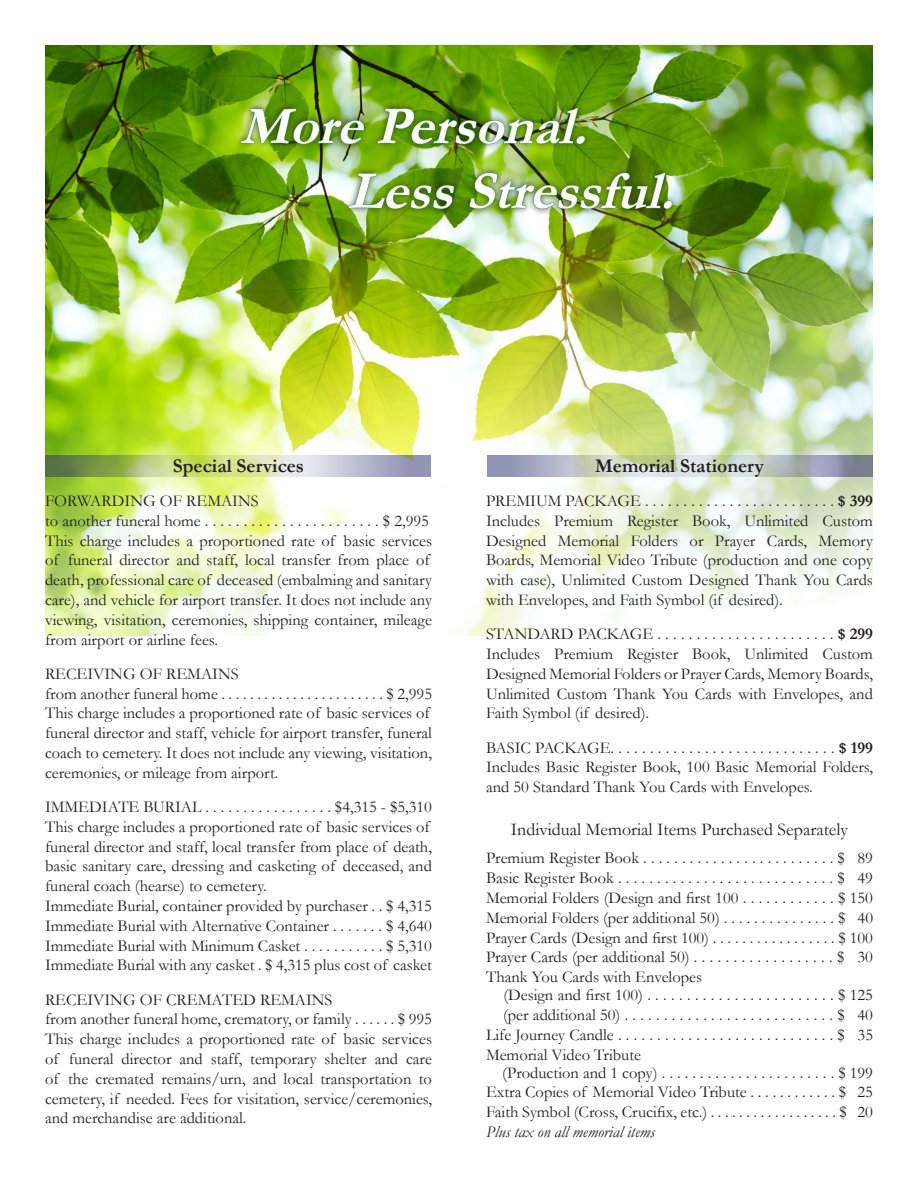
<style>
.page{position:relative;width:918px;height:1188px;background:#fff}
.page>*{position:absolute;margin:0;border:0;box-sizing:border-box;transform-origin:0 0}
.t1{font:italic 700 54px "Garamond";color:#fff}
.t2{font:700 19.5px "Garamond";color:#231f20}
.t3{font:18px "Garamond";color:#231f20}
.t4{font:16.5px/19.8px "Garamond";color:#231f20}
.t5{font:italic 16.5px "Garamond";color:#231f20}
.s1{font-weight:700}
</style>
<div class="page">
<img style="left:45px;top:45px;width:828px;height:591px">
<svg style="left:45px;top:455px;width:385px;height:22px;background:#b3bf96"></svg>
<svg style="left:488px;top:455px;width:385px;height:22px;background:#b6bdbd"></svg>
<div style="left:234px;top:102px;width:444px;height:114px;background:#231f20;opacity:.75"></div>
<img style="left:240px;top:108px;width:125px;height:40px">
<img style="left:377px;top:108px;width:209px;height:40px">
<img style="left:348px;top:170px;width:106px;height:39px">
<img style="left:469px;top:172px;width:204px;height:41px">
<p class="t1" style="left:240px;top:90px;width:368px">MorePersonal.</p>
<p class="t1" style="left:348px;top:154px;width:347px">LessStressful.</p>
<p class="t2" style="left:173px;top:452px;width:133px">Special Services</p>
<p class="t4" style="left:45px;top:490px;width:215px">FORWARDING OF REMAINS</p>
<p class="t4" style="left:45px;top:510px;width:386px">to another funeral home . . . . . . . . . . . . . . . . . . . . . . . $ 2,995</p>
<p class="t4" style="left:45px;top:530px;width:389px">This charge includes a proportioned rate of basic services of funeral director and staff, local transfer from place of death, professional care of deceased (embalming and sanitary care), and vehicle for airport transfer. It does not include any viewing, visitation, ceremonies, shipping container, mileage from airport or airline fees.</p>
<p class="t4" style="left:45px;top:663px;width:195px">RECEIVING OF REMAINS</p>
<p class="t4" style="left:45px;top:683px;width:389px">from another funeral home . . . . . . . . . . . . . . . . . . . . . . . $ 2,995</p>
<p class="t4" style="left:45px;top:703px;width:389px">This charge includes a proportioned rate of basic services of funeral director and staff, vehicle for airport transfer, funeral coach to cemetery. It does not include any viewing, visitation, ceremonies, or mileage from airport.</p>
<p class="t4" style="left:45px;top:796px;width:389px">IMMEDIATE BURIAL . . . . . . . . . . . . . . . . . $4,315 - $5,310</p>
<p class="t4" style="left:45px;top:816px;width:389px">This charge includes a proportioned rate of basic services of funeral director and staff, local transfer from place of death, basic sanitary care, dressing and casketing of deceased, and funeral coach (hearse) to cemetery.</p>
<p class="t4" style="left:45px;top:895px;width:389px">Immediate Burial, container provided by purchaser . . $ 4,315</p>
<p class="t4" style="left:45px;top:915px;width:389px">Immediate Burial with Alternative Container . . . . . . . $ 4,640</p>
<p class="t4" style="left:45px;top:935px;width:389px">Immediate Burial with Minimum Casket . . . . . . . . . . . $ 5,310<br>Immediate Burial with any casket . $ 4,315 plus cost of casket</p>
<p class="t4" style="left:45px;top:989px;width:289px">RECEIVING OF CREMATED REMAINS</p>
<p class="t4" style="left:45px;top:1009px;width:389px">from another funeral home, crematory, or family . . . . . . $ 995</p>
<p class="t4" style="left:45px;top:1029px;width:389px;text-align:justify">This charge includes a proportioned rate of basic services of funeral director and staff, temporary shelter and care of the cremated remains/urn, and local transportation to cemetery, if needed. Fees for visitation, service/ceremonies, and merchandise are additional.</p>
<p class="t2" style="left:595px;top:452px;width:170px">Memorial Stationery</p>
<p class="t4" style="left:486px;top:490px;width:389px">PREMIUM PACKAGE . . . . . . . . . . . . . . . . . . . . . . . . . <span class="s1">$ 399</span></p>
<p class="t4" style="left:486px;top:510px;width:389px;text-align:justify">Includes Premium Register Book, Unlimited Custom Designed Memorial Folders or Prayer Cards, Memory Boards, Memorial Video Tribute (production and one copy with case), Unlimited Custom Designed Thank You Cards with Envelopes, and Faith Symbol (if desired).</p>
<p class="t4" style="left:486px;top:624px;width:389px">STANDARD PACKAGE . . . . . . . . . . . . . . . . . . . . . . . <span class="s1">$ 299</span></p>
<p class="t4" style="left:486px;top:643px;width:389px;text-align:justify">Includes Premium Register Book, Unlimited Custom Designed Memorial Folders or Prayer Cards, Memory Boards, Unlimited Custom Thank You Cards with Envelopes, and Faith Symbol (if desired).</p>
<p class="t4" style="left:486px;top:737px;width:389px">BASIC PACKAGE. . . . . . . . . . . . . . . . . . . . . . . . . . . . . <span class="s1">$ 199</span></p>
<p class="t4" style="left:486px;top:757px;width:389px">Includes Basic Register Book, 100 Basic Memorial Folders, and 50 Standard Thank You Cards with Envelopes.</p>
<p class="t3" style="left:511px;top:817px;width:339px">Individual Memorial Items Purchased Separately</p>
<p class="t4" style="left:486px;top:848px;width:389px">Premium Register Book . . . . . . . . . . . . . . . . . . . . . . . . . $ 89</p>
<p class="t4" style="left:486px;top:868px;width:389px">Basic Register Book . . . . . . . . . . . . . . . . . . . . . . . . . . . . $ 49</p>
<p class="t4" style="left:486px;top:888px;width:389px">Memorial Folders (Design and first 100 . . . . . . . . . . . . $ 150</p>
<p class="t4" style="left:486px;top:907px;width:389px">Memorial Folders (per additional 50) . . . . . . . . . . . . . . . $ 40</p>
<p class="t4" style="left:486px;top:927px;width:389px">Prayer Cards (Design and first 100) . . . . . . . . . . . . . . . . . $ 100</p>
<p class="t4" style="left:486px;top:947px;width:389px">Prayer Cards (per additional 50) . . . . . . . . . . . . . . . . . . $ 30</p>
<p class="t4" style="left:486px;top:967px;width:218px">Thank You Cards with Envelopes</p>
<p class="t4" style="left:503px;top:985px;width:371px">(Design and first 100) . . . . . . . . . . . . . . . . . . . . . . . . $ 125</p>
<p class="t4" style="left:503px;top:1005px;width:371px">(per additional 50) . . . . . . . . . . . . . . . . . . . . . . . . . . . $ 40</p>
<p class="t4" style="left:486px;top:1024px;width:389px">Life Journey Candle . . . . . . . . . . . . . . . . . . . . . . . . . . . . $ 35</p>
<p class="t4" style="left:486px;top:1044px;width:157px">Memorial Video Tribute</p>
<p class="t4" style="left:502px;top:1062px;width:372px">(Production and 1 copy) . . . . . . . . . . . . . . . . . . . . . . . $ 199</p>
<p class="t4" style="left:486px;top:1082px;width:389px">Extra Copies of Memorial Video Tribute . . . . . . . . . . . . $ 25</p>
<p class="t4" style="left:486px;top:1102px;width:389px">Faith Symbol (Cross, Crucifix, etc.) . . . . . . . . . . . . . . . . . . $ 20</p>
<p class="t5" style="left:486px;top:1120px;width:170px">Plus tax on all memorial items</p>
</div>
